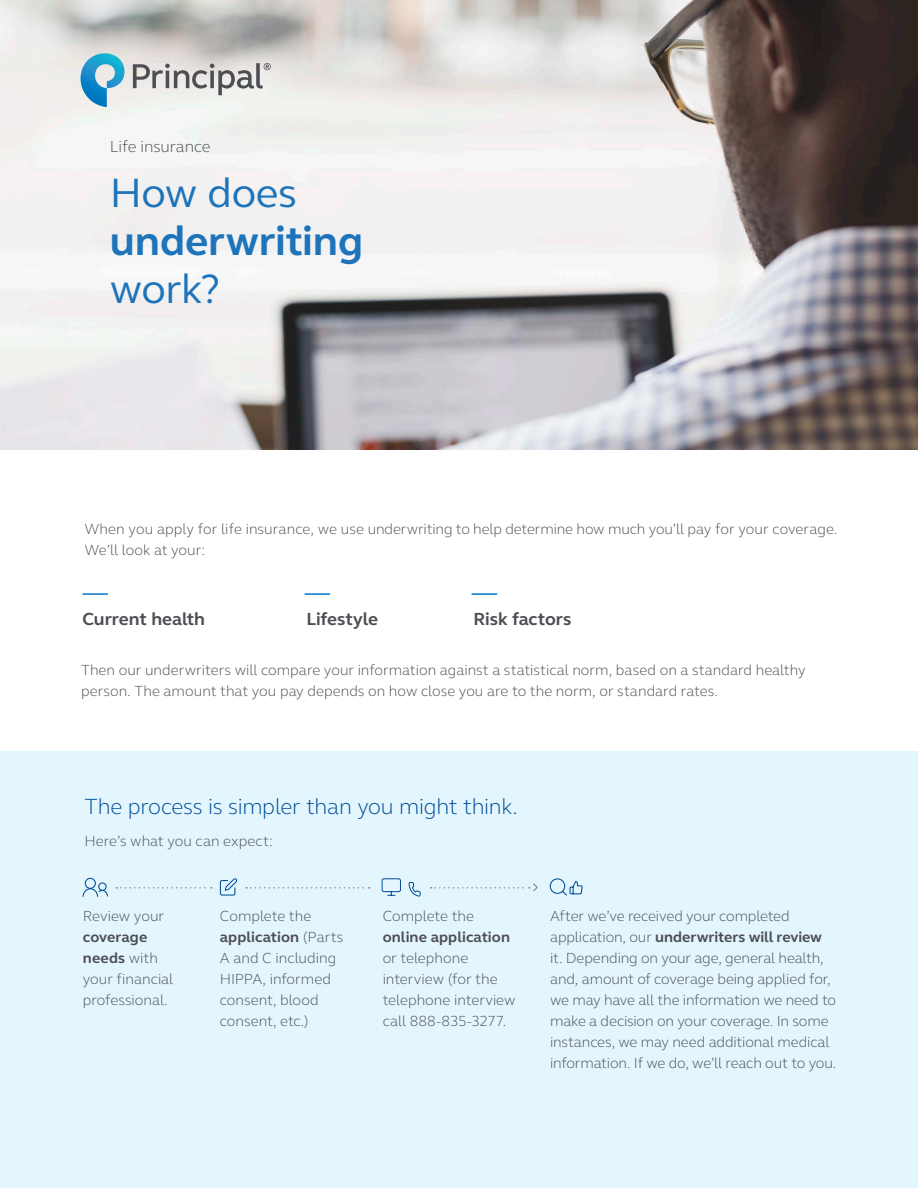
<style>
.page{position:relative;width:918px;height:1188px;background:#fff}
.page>*{position:absolute;margin:0;border:0;box-sizing:border-box;transform-origin:0 0}
.t1{font:42px "FS Elliot Pro";letter-spacing:-.01em;color:#1e74bb}
.t2{font:700 42px "FS Elliot Pro";letter-spacing:-.005em;color:#1e74bb}
.t3{font:300 22.5px "FS Elliot Pro";letter-spacing:-.01em;color:#004c97}
.t4{font:700 18px "FS Elliot Pro";letter-spacing:-.005em;color:#4d4e53}
.t5{font:300 16.5px "FS Elliot Pro";letter-spacing:-.01em;color:#4d4e53}
.t6{font:300 15px/21px "FS Elliot Pro";letter-spacing:-.005em;color:#4d4e53}
.t7{font:700 15px "FS Elliot Pro";letter-spacing:.005em;color:#4d4e53}
.s1{font-weight:700}
</style>
<div class="page">
<div style="left:0;top:752px;width:918px;height:436px;background:#e3f5fd"></div>
<img style="left:0;top:0;width:918px;height:449px">
<svg style="left:116px;top:887px;width:96px;height:2px"></svg>
<svg style="left:246px;top:887px;width:124px;height:2px"></svg>
<svg style="left:81px;top:53px;width:43px;height:54px;background:#76bad7"></svg>
<svg style="left:133px;top:63px;width:138px;height:32px;background:#c2c0bf"></svg>
<svg style="left:381px;top:878px;width:20px;height:18px"></svg>
<div style="left:85px;top:878px;width:11px;height:11px;border:1px solid #004c97;border-radius:50%"></div>
<div style="left:98px;top:882px;width:9px;height:9px;border:1px solid #004c97;border-radius:50%"></div>
<svg style="left:82px;top:888px;width:26px;height:9px"></svg>
<svg style="left:219px;top:878px;width:19px;height:18px"></svg>
<svg style="left:408px;top:882px;width:13px;height:15px"></svg>
<svg style="left:431px;top:883px;width:107px;height:8px"></svg>
<svg style="left:549px;top:878px;width:34px;height:18px"></svg>
<hr style="left:82px;top:593px;width:26px;height:2px;background:#0076cf">
<hr style="left:305px;top:593px;width:25px;height:2px;background:#0076cf">
<hr style="left:472px;top:593px;width:25px;height:2px;background:#0076cf">
<p class="t5" style="left:110px;top:135px;width:102px">Life insurance</p>
<h1 class="t1" style="left:110px;top:164px;width:189px">How does</h1>
<h1 class="t2" style="left:110px;top:212px;width:255px">underwriting</h1>
<h1 class="t1" style="left:110px;top:260px;width:112px">work?</h1>
<p class="t6" style="left:84px;top:518px;width:755px">When you apply for life insurance, we use underwriting to help determine how much you’ll pay for your coverage.<br>We’ll look at your:</p>
<p class="t4" style="left:83px;top:606px;width:124px">Current health</p>
<p class="t4" style="left:307px;top:606px;width:73px">Lifestyle</p>
<p class="t4" style="left:473px;top:606px;width:99px">Risk factors</p>
<p class="t6" style="left:81px;top:659px;width:726px">Then our underwriters will compare your information against a statistical norm, based on a standard healthy person. The amount that you pay depends on how close you are to the norm, or standard rates.</p>
<h2 class="t3" style="left:84px;top:791px;width:435px">The process is simpler than you might think.</h2>
<p class="t6" style="left:84px;top:830px;width:190px">Here’s what you can expect:</p>
<p class="t6" style="left:83px;top:905px;width:83px">Review your</p>
<p class="t6" style="left:83px;top:926px;width:92px"><span class="s1">coverage needs</span> with your financial professional.</p>
<p class="t6" style="left:220px;top:905px;width:125px">Complete the <span class="s1">application</span> (Parts<br>A and C including<br>HIPPA, informed consent, blood consent, etc.)</p>
<p class="t6" style="left:383px;top:905px;width:93px">Complete the</p>
<p class="t7" style="left:383px;top:927px;width:129px">online application</p>
<p class="t6" style="left:383px;top:947px;width:134px">or telephone interview (for the telephone interview call 888-835-3277.</p>
<p class="t6" style="left:550px;top:905px;width:288px">After we’ve received your completed application, our <span class="s1">underwriters will review </span>it. Depending on your age, general health, and, amount of coverage being applied for, we may have all the information we need to make a decision on your coverage. In some instances, we may need additional medical information. If we do, we’ll reach out to you.</p>
</div>
